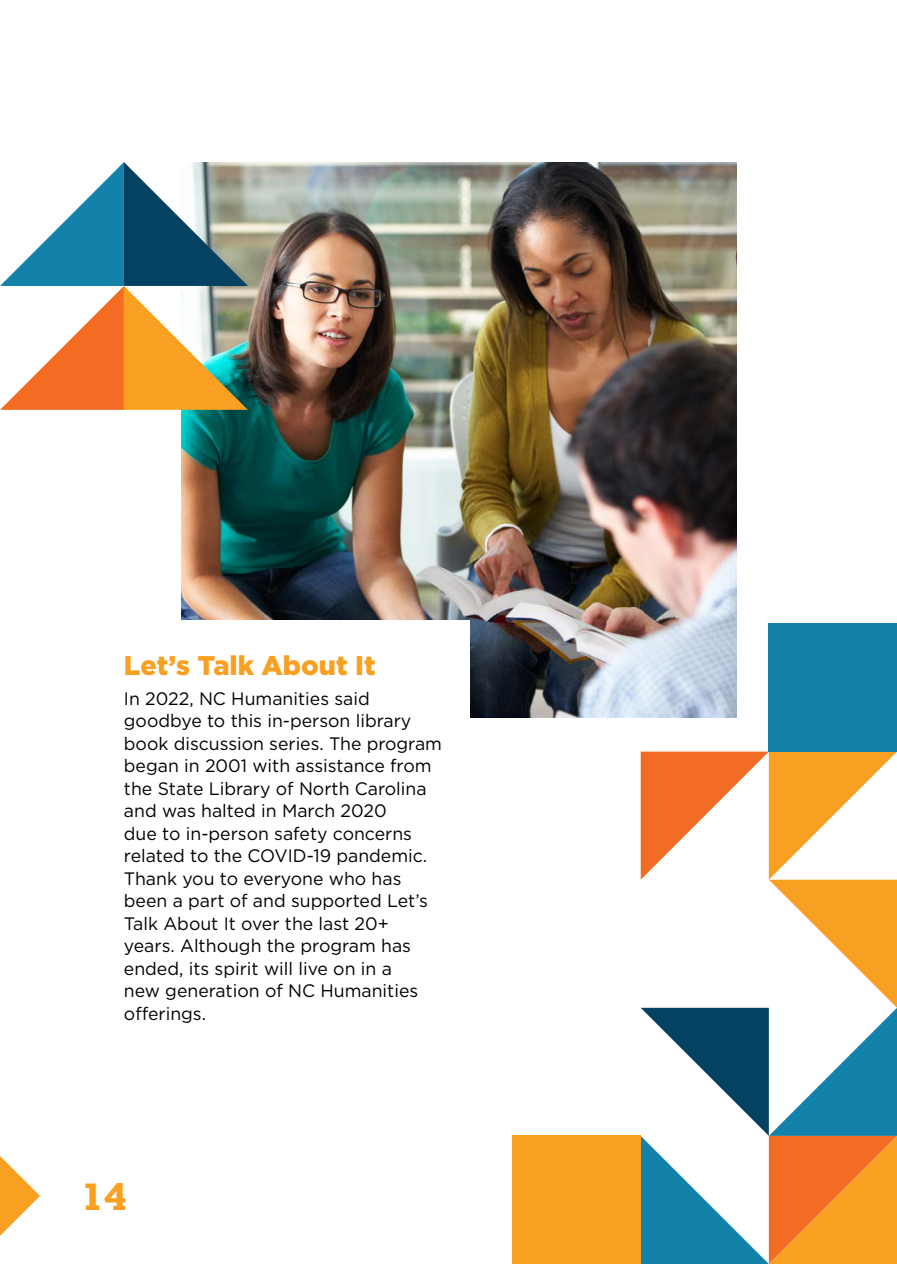
<style>
.page{position:relative;width:897px;height:1264px;background:#fff}
.page>*{position:absolute;margin:0;border:0;box-sizing:border-box;transform-origin:0 0}
.t1{font:700 36px "Rockwell";color:#f9a022}
.t2{font:900 27px "Gotham";color:#f9a022}
.t3{font:18px/22.5px "Gotham";color:#000}
</style>
<div class="page">
<svg style="left:0;top:1156px;width:40px;height:80px"></svg>
<img style="left:181px;top:162px;width:555px;height:555px">
<svg style="left:0;top:162px;width:248px;height:248px"></svg>
<div style="left:124px;top:620px;width:345px;height:457px;background:#fff"></div>
<svg style="left:640px;top:751px;width:256px;height:513px"></svg>
<div style="left:512px;top:1136px;width:128px;height:128px;background:#f9a022"></div>
<div style="left:768px;top:623px;width:128px;height:128px;background:#1382ab"></div>
<h2 class="t2" style="left:124px;top:647px;width:253px">Let’s Talk About It</h2>
<p class="t3" style="left:124px;top:686px;width:319px">In 2022, NC Humanities said goodbye to this in-person library book discussion series. The program began in 2001 with assistance from the State Library of North Carolina and was halted in March 2020<br>due to in-person safety concerns related to the COVID-19 pandemic.<br>Thank you to everyone who has been a part of and supported Let’s<br>Talk About It over the last 20+ years. Although the program has ended, its spirit will live on in a<br>new generation of NC Humanities offerings.</p>
<h1 class="t1" style="left:81px;top:1173px;width:47px">14</h1>
</div>
